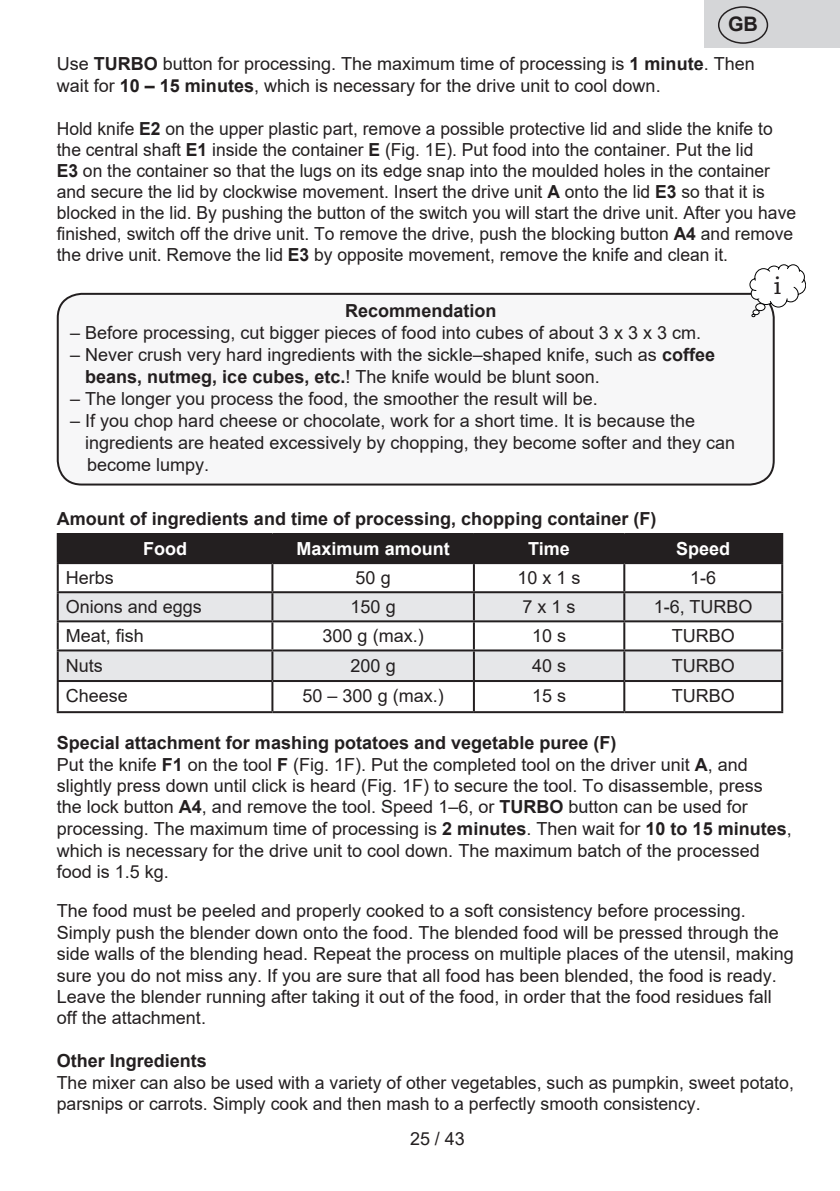
<style>
.page{position:relative;width:840px;height:1191px;background:#fff}
.page>*{position:absolute;margin:0;border:0;box-sizing:border-box;transform-origin:0 0}
.t1{font:28px "Chaparral Pro";color:#231f20}
.t2{font:700 20px "Arial";color:#231f20}
.t3{font:18px/21.4px "Arial";color:#231f20}
.t4{font:700 18px "Arial";color:#231f20}
.t5{font:700 18px "Arial";color:#fff}
.s1{font-weight:700}
</style>
<div class="page">
<div style="left:58px;top:294px;width:715px;height:190px;background:#f7f7f8;border-radius:24px"></div>
<div style="left:57px;top:293px;width:717px;height:192px;border:2px solid #231f20;border-radius:24px"></div>
<svg style="left:749px;top:264px;width:56px;height:53px"></svg>
<div style="left:59px;top:535px;width:721px;height:27px;background:#231f20"></div>
<svg style="left:59px;top:593px;width:721px;height:87px;fill:#e6e7e9"></svg>
<hr style="left:57px;top:533px;width:215px;height:2px;background:#231f20">
<hr style="left:57px;top:535px;width:2px;height:27px;background:#231f20">
<hr style="left:272px;top:533px;width:201px;height:2px;background:#231f20">
<hr style="left:271px;top:535px;width:2px;height:27px;background:#231f20">
<hr style="left:473px;top:533px;width:151px;height:2px;background:#231f20">
<hr style="left:472px;top:535px;width:2px;height:27px;background:#231f20">
<hr style="left:624px;top:533px;width:158px;height:2px;background:#231f20">
<hr style="left:623px;top:535px;width:2px;height:27px;background:#231f20">
<hr style="left:780px;top:535px;width:2px;height:27px;background:#231f20">
<hr style="left:57px;top:562px;width:215px;height:2px;background:#231f20">
<hr style="left:57px;top:564px;width:2px;height:27px;background:#231f20">
<hr style="left:272px;top:562px;width:201px;height:2px;background:#231f20">
<hr style="left:271px;top:564px;width:2px;height:27px;background:#231f20">
<hr style="left:473px;top:562px;width:151px;height:2px;background:#231f20">
<hr style="left:472px;top:564px;width:2px;height:27px;background:#231f20">
<hr style="left:624px;top:562px;width:158px;height:2px;background:#231f20">
<hr style="left:623px;top:564px;width:2px;height:27px;background:#231f20">
<hr style="left:780px;top:564px;width:2px;height:27px;background:#231f20">
<hr style="left:57px;top:591px;width:215px;height:2px;background:#231f20">
<hr style="left:57px;top:593px;width:2px;height:27px;background:#231f20">
<hr style="left:272px;top:591px;width:201px;height:2px;background:#231f20">
<hr style="left:271px;top:593px;width:2px;height:27px;background:#231f20">
<hr style="left:473px;top:591px;width:151px;height:2px;background:#231f20">
<hr style="left:472px;top:593px;width:2px;height:27px;background:#231f20">
<hr style="left:624px;top:591px;width:158px;height:2px;background:#231f20">
<hr style="left:623px;top:593px;width:2px;height:27px;background:#231f20">
<hr style="left:780px;top:593px;width:2px;height:27px;background:#231f20">
<hr style="left:57px;top:620px;width:215px;height:2px;background:#231f20">
<hr style="left:57px;top:622px;width:2px;height:27px;background:#231f20">
<hr style="left:272px;top:620px;width:201px;height:2px;background:#231f20">
<hr style="left:271px;top:622px;width:2px;height:27px;background:#231f20">
<hr style="left:473px;top:620px;width:151px;height:2px;background:#231f20">
<hr style="left:472px;top:622px;width:2px;height:27px;background:#231f20">
<hr style="left:624px;top:620px;width:158px;height:2px;background:#231f20">
<hr style="left:623px;top:622px;width:2px;height:27px;background:#231f20">
<hr style="left:780px;top:622px;width:2px;height:27px;background:#231f20">
<hr style="left:57px;top:649px;width:215px;height:2px;background:#231f20">
<hr style="left:57px;top:651px;width:2px;height:29px;background:#231f20">
<hr style="left:272px;top:649px;width:201px;height:2px;background:#231f20">
<hr style="left:271px;top:651px;width:2px;height:29px;background:#231f20">
<hr style="left:473px;top:649px;width:151px;height:2px;background:#231f20">
<hr style="left:472px;top:651px;width:2px;height:29px;background:#231f20">
<hr style="left:624px;top:649px;width:158px;height:2px;background:#231f20">
<hr style="left:623px;top:651px;width:2px;height:29px;background:#231f20">
<hr style="left:780px;top:651px;width:2px;height:29px;background:#231f20">
<hr style="left:57px;top:680px;width:215px;height:2px;background:#231f20">
<hr style="left:57px;top:682px;width:2px;height:29px;background:#231f20">
<hr style="left:272px;top:680px;width:201px;height:2px;background:#231f20">
<hr style="left:271px;top:682px;width:2px;height:29px;background:#231f20">
<hr style="left:473px;top:680px;width:151px;height:2px;background:#231f20">
<hr style="left:472px;top:682px;width:2px;height:29px;background:#231f20">
<hr style="left:624px;top:680px;width:158px;height:2px;background:#231f20">
<hr style="left:623px;top:682px;width:2px;height:29px;background:#231f20">
<hr style="left:780px;top:682px;width:2px;height:29px;background:#231f20">
<hr style="left:57px;top:711px;width:215px;height:2px;background:#231f20">
<hr style="left:272px;top:711px;width:201px;height:2px;background:#231f20">
<hr style="left:473px;top:711px;width:151px;height:2px;background:#231f20">
<hr style="left:624px;top:711px;width:158px;height:2px;background:#231f20">
<div style="left:704px;top:0;width:135px;height:48px;background:#d5d6d8"></div>
<div style="left:717px;top:6px;width:50px;height:38px;border:1px solid #231f20;border-radius:50%"></div>
<p class="t2" style="left:727px;top:10px;width:31px">GB</p>
<p class="t3" style="left:57px;top:52px;width:699px;line-height:22px">Use <span class="s1">TURBO</span> button for processing. The maximum time of processing is <span class="s1">1 minute</span>. Then wait for <span class="s1">10 – 15 minutes</span>, which is necessary for the drive unit to cool down.</p>
<p class="t3" style="left:57px;top:118px;width:740px">Hold knife <span class="s1">E2</span> on the upper plastic part, remove a possible protective lid and slide the knife to the central shaft <span class="s1">E1</span> inside the container <span class="s1">E</span> (Fig. 1E). Put food into the container. Put the lid<br><span class="s1">E3</span> on the container so that the lugs on its edge snap into the moulded holes in the container and secure the lid by clockwise movement. Insert the drive unit <span class="s1">A</span> onto the lid <span class="s1">E3</span> so that it is blocked in the lid. By pushing the button of the switch you will start the drive unit. After you have finished, switch off the drive unit. To remove the drive, push the blocking button <span class="s1">A4</span> and remove the drive unit. Remove the lid <span class="s1">E3</span> by opposite movement, remove the knife and clean it.</p>
<p class="t4" style="left:345px;top:298px;width:153px">Recommendation</p>
<p class="t3" style="left:70px;top:322px;width:632px">– Before processing, cut bigger pieces of food into cubes of about 3 x 3 x 3 cm.</p>
<p class="t3" style="left:85px;top:343px;width:631px;line-height:22px;text-indent:-15px">– Never crush very hard ingredients with the sickle–shaped knife, such as <span class="s1">coffee beans, nutmeg, ice cubes, etc.</span>! The knife would be blunt soon.</p>
<p class="t3" style="left:70px;top:388px;width:529px">– The longer you process the food, the smoother the result will be.</p>
<p class="t3" style="left:85px;top:409px;width:651px;line-height:22px;text-indent:-15px">– If you chop hard cheese or chocolate, work for a short time. It is because the ingredients are heated excessively by chopping, they become softer and they can become lumpy.</p>
<h1 class="t1" style="left:773px;top:269px;width:9px">i</h1>
<p class="t4" style="left:57px;top:506px;width:601px">Amount of ingredients and time of processing, chopping container (F)</p>
<p class="t5" style="left:143px;top:536px;width:45px">Food</p>
<p class="t5" style="left:296px;top:536px;width:155px">Maximum amount</p>
<p class="t5" style="left:528px;top:536px;width:43px">Time</p>
<p class="t5" style="left:675px;top:536px;width:56px">Speed</p>
<p class="t3" style="left:66px;top:567px;width:50px">Herbs</p>
<p class="t3" style="left:355px;top:567px;width:37px">50 g</p>
<p class="t3" style="left:517px;top:567px;width:65px">10 x 1 s</p>
<p class="t3" style="left:689px;top:567px;width:28px">1-6</p>
<p class="t3" style="left:66px;top:596px;width:138px">Onions and eggs</p>
<p class="t3" style="left:350px;top:596px;width:47px">150 g</p>
<p class="t3" style="left:522px;top:596px;width:55px">7 x 1 s</p>
<p class="t3" style="left:653px;top:596px;width:100px">1-6, TURBO</p>
<p class="t3" style="left:66px;top:625px;width:80px">Meat, fish</p>
<p class="t3" style="left:322px;top:625px;width:103px">300 g (max.)</p>
<p class="t3" style="left:531px;top:625px;width:36px">10 s</p>
<p class="t3" style="left:671px;top:625px;width:64px">TURBO</p>
<p class="t3" style="left:66px;top:654px;width:39px">Nuts</p>
<p class="t3" style="left:350px;top:654px;width:47px">200 g</p>
<p class="t3" style="left:531px;top:654px;width:36px">40 s</p>
<p class="t3" style="left:671px;top:654px;width:64px">TURBO</p>
<p class="t3" style="left:66px;top:685px;width:64px">Cheese</p>
<p class="t3" style="left:302px;top:685px;width:143px">50 – 300 g (max.)</p>
<p class="t3" style="left:531px;top:685px;width:36px">15 s</p>
<p class="t3" style="left:671px;top:685px;width:64px">TURBO</p>
<p class="t3" style="left:57px;top:732px;width:736px"><span class="s1">Special attachment for mashing potatoes and vegetable puree (F)<br></span>Put the knife <span class="s1">F1</span> on the tool <span class="s1">F</span> (Fig. 1F). Put the completed tool on the driver unit <span class="s1">A</span>, and slightly press down until click is heard (Fig. 1F) to secure the tool. To disassemble, press the lock button <span class="s1">A4</span>, and remove the tool. Speed 1–6, or <span class="s1">TURBO</span> button can be used for processing. The maximum time of processing is <span class="s1">2 minutes</span>. Then wait for <span class="s1">10 to 15 minutes</span>, which is necessary for the drive unit to cool down. The maximum batch of the processed food is 1.5 kg.</p>
<p class="t3" style="left:57px;top:900px;width:738px">The food must be peeled and properly cooked to a soft consistency before processing.<br>Simply push the blender down onto the food. The blended food will be pressed through the side walls of the blending head. Repeat the process on multiple places of the utensil, making sure you do not miss any. If you are sure that all food has been blended, the food is ready.<br>Leave the blender running after taking it out of the food, in order that the food residues fall off the attachment.</p>
<p class="t4" style="left:57px;top:1048px;width:152px">Other Ingredients</p>
<p class="t3" style="left:57px;top:1071px;width:738px">The mixer can also be used with a variety of other vegetables, such as pumpkin, sweet potato, parsnips or carrots. Simply cook and then mash to a perfectly smooth consistency.</p>
<p class="t3" style="left:410px;top:1128px;width:56px">25 / 43</p>
</div>
